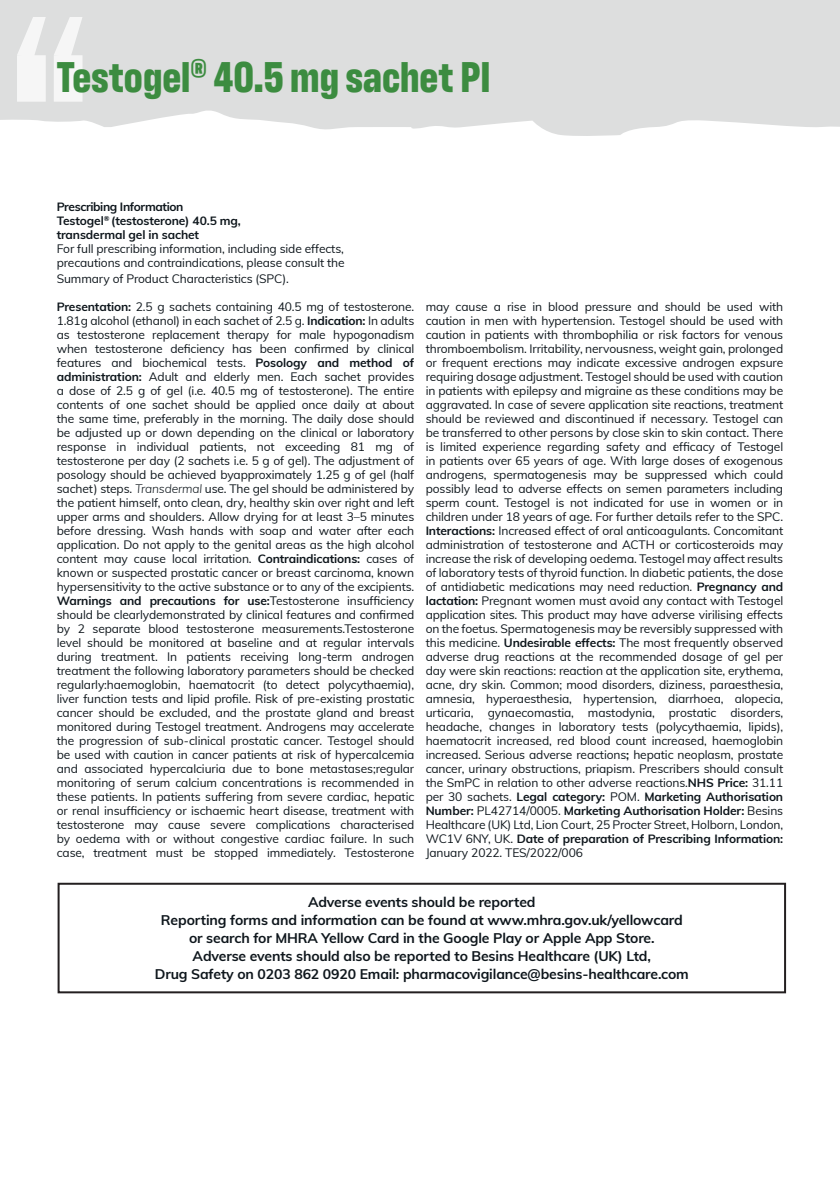
<style>
.page{position:relative;width:840px;height:1191px;background:#fff}
.page>*{position:absolute;margin:0;border:0;box-sizing:border-box;transform-origin:0 0}
.t1{font:700 44px "Antarctican Headline";color:#3c8c40}
.t2{font:700 14px/18px "Muli";letter-spacing:-.01em;color:#0e161c;text-align:center}
.t3{font:12px/14px "Muli";letter-spacing:-.01em;color:#0e161c;text-align:justify}
.t4{font:700 12px "Muli";letter-spacing:-.01em;color:#0e161c}
.t5{font:700 12px "Muli";letter-spacing:-.03em;color:#0e161c}
.s1{font-weight:700}
.s2{font-weight:300;font-style:italic}
</style>
<div class="page">
<svg style="left:0;top:0;width:839px;height:136px;background:#e0e0e0"></svg>
<svg style="left:17px;top:17px;width:29px;height:85px"></svg>
<svg style="left:54px;top:17px;width:28px;height:85px"></svg>
<div style="left:58px;top:882px;width:727px;height:111px;border:2px solid #231f20"></div>
<p class="t1" style="left:57px;top:45px;width:435px">Testogel<sup>®</sup> 40.5 mg sachet PI</p>
<p class="t5" style="left:57px;top:197px;width:128px">Prescribing Information</p>
<p class="t4" style="left:57px;top:211px;width:186px">Testogel<sup>®</sup> (testosterone) 40.5 mg,</p>
<p class="t4" style="left:57px;top:225px;width:144px">transdermal gel in sachet</p>
<p class="t3" style="left:57px;top:241px;width:288px">For full prescribing information, including side effects,</p>
<p class="t3" style="left:57px;top:255px;width:289px">precautions and contraindications, please consult the</p>
<p class="t3" style="left:57px;top:271px;width:233px">Summary of Product Characteristics (SPC).</p>
<p class="t3" style="left:57px;top:299px;width:359px"><span class="s1">Presentation:</span> 2.5 g sachets containing 40.5 mg of testosterone.<br>1.81g alcohol (ethanol) in each sachet of 2.5 g. <span class="s1">Indication:</span> In adults as testosterone replacement therapy for male hypogonadism when testosterone deficiency has been confirmed by clinical features and biochemical tests. <span class="s1">Posology and method of administration:</span> Adult and elderly men. Each sachet provides a dose of 2.5 g of gel (i.e. 40.5 mg of testosterone). The entire contents of one sachet should be applied once daily at about the same time, preferably in the morning. The daily dose should be adjusted up or down depending on the clinical or laboratory response in individual patients, not exceeding 81 mg of testosterone per day (2 sachets i.e. 5 g of gel). The adjustment of posology should be achieved byapproximately 1.25 g of gel (half sachet) steps. <span class="s2">Transdermal</span> use. The gel should be administered by the patient himself, onto clean, dry, healthy skin over right and left upper arms and shoulders. Allow drying for at least 3–5 minutes before dressing. Wash hands with soap and water after each application. Do not apply to the genital areas as the high alcohol content may cause local irritation. <span class="s1">Contraindications:</span> cases of known or suspected prostatic cancer or breast carcinoma, known hypersensitivity to the active substance or to any of the excipients.<br><span class="s1">Warnings and precautions for use:</span>Testosterone insufficiency should be clearlydemonstrated by clinical features and confirmed by 2 separate blood testosterone measurements.Testosterone level should be monitored at baseline and at regular intervals during treatment. In patients receiving long‐term androgen treatment the following laboratory parameters should be checked regularly:haemoglobin, haematocrit (to detect polycythaemia), liver function tests and lipid profile. Risk of pre‐existing prostatic cancer should be excluded, and the prostate gland and breast monitored during Testogel treatment. Androgens may accelerate the progression of sub‐clinical prostatic cancer. Testogel should be used with caution in cancer patients at risk of hypercalcemia and associated hypercalciuria due to bone metastases;regular monitoring of serum calcium concentrations is recommended in these patients. In patients suffering from severe cardiac, hepatic or renal insufficiency or ischaemic heart disease, treatment with testosterone may cause severe complications characterised by oedema with or without congestive cardiac failure. In such case, treatment must be stopped immediately. Testosterone</p>
<p class="t3" style="left:425px;top:299px;width:359px">may cause a rise in blood pressure and should be used with caution in men with hypertension. Testogel should be used with caution in patients with thrombophilia or risk factors for venous thromboembolism. Irritability, nervousness, weight gain, prolonged or frequent erections may indicate excessive androgen expsure requiring dosage adjustment. Testogel should be used with caution in patients with epilepsy and migraine as these conditions may be aggravated. In case of severe application site reactions, treatment should be reviewed and discontinued if necessary. Testogel can be transferred to other persons by close skin to skin contact. There is limited experience regarding safety and efficacy of Testogel in patients over 65 years of age. With large doses of exogenous androgens, spermatogenesis may be suppressed which could possibly lead to adverse effects on semen parameters including sperm count. Testogel is not indicated for use in women or in children under 18 years of age. For further details refer to the SPC.<br><span class="s1">Interactions:</span> Increased effect of oral anticoagulants. Concomitant administration of testosterone and ACTH or corticosteroids may increase the risk of developing oedema. Testogel may affect results of laboratory tests of thyroid function. In diabetic patients, the dose of antidiabetic medications may need reduction. <span class="s1">Pregnancy and lactation:</span> Pregnant women must avoid any contact with Testogel application sites. This product may have adverse virilising effects on the foetus. Spermatogenesis may be reversibly suppressed with this medicine. <span class="s1">Undesirable effects:</span> The most frequently observed adverse drug reactions at the recommended dosage of gel per day were skin reactions: reaction at the application site, erythema, acne, dry skin. Common; mood disorders, diziness, paraesthesia, amnesia, hyperaesthesia, hypertension, diarrhoea, alopecia, urticaria, gynaecomastia, mastodynia, prostatic disorders, headache, changes in laboratory tests (polycythaemia, lipids), haematocrit increased, red blood count increased, haemoglobin increased. Serious adverse reactions<span class="s1">;</span> hepatic neoplasm, prostate cancer, urinary obstructions, priapism. Prescribers should consult the SmPC in relation to other adverse reactions.<span class="s1">NHS Price:</span> 31.11 per 30 sachets. <span class="s1">Legal category:</span> POM. <span class="s1">Marketing Authorisation Number:</span> PL42714/0005. <span class="s1">Marketing Authorisation Holder:</span> Besins Healthcare (UK) Ltd, Lion Court, 25 Procter Street, Holborn, London, WC1V 6NY, UK. <span class="s1">Date of preparation of Prescribing Information:<br></span>January 2022. TES/2022/006</p>
<p class="t2" style="left:308px;top:892px;width:229px">Adverse events should be reported</p>
<p class="t2" style="left:161px;top:910px;width:523px">Reporting forms and information can be found at www.mhra.gov.uk/yellowcard or search for MHRA Yellow Card in the Google Play or Apple App Store.</p>
<p class="t2" style="left:155px;top:946px;width:535px">Adverse events should also be reported to Besins Healthcare (UK) Ltd,<br>Drug Safety on 0203 862 0920 Email: pharmacovigilance@besins-healthcare.com</p>
</div>
